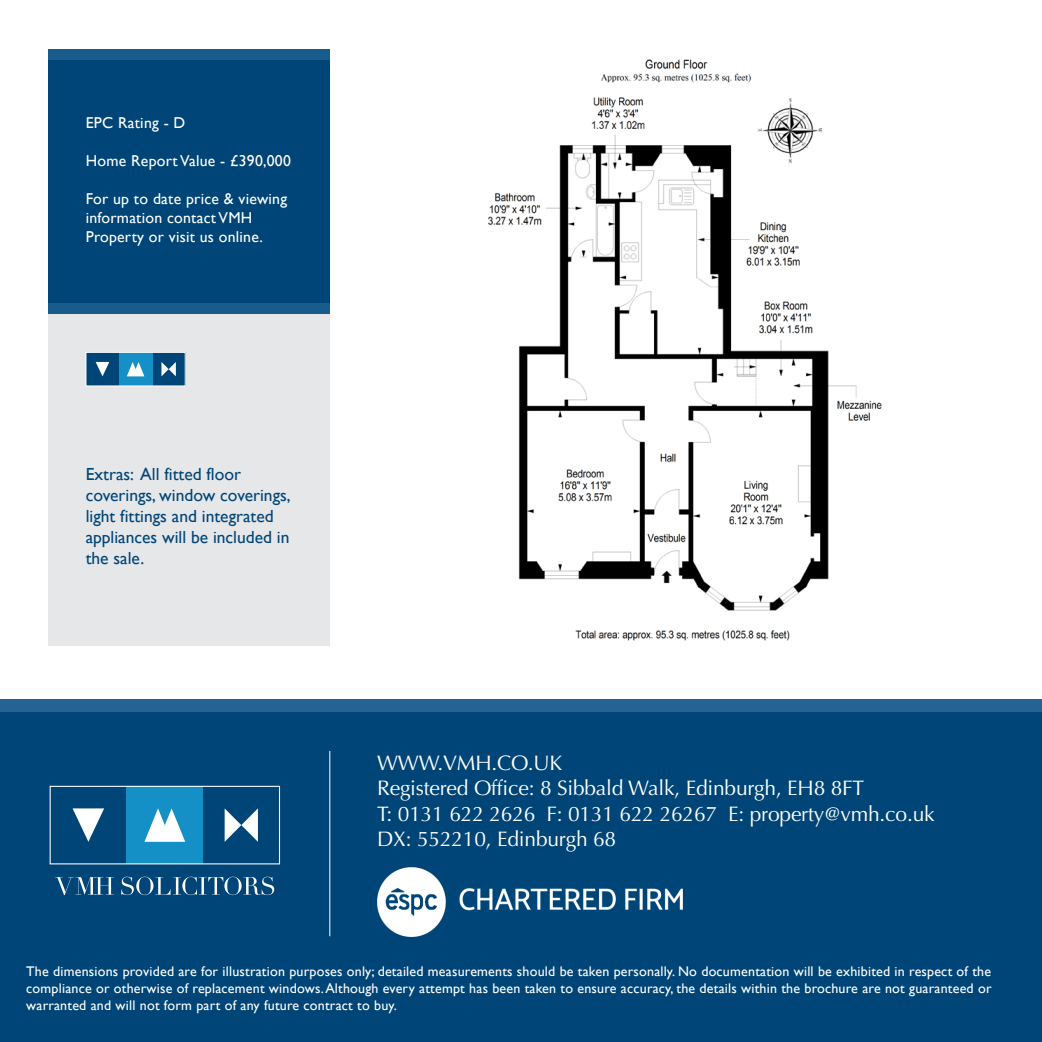
<style>
.page{position:relative;width:1042px;height:1042px;background:#fff}
.page>*{position:absolute;margin:0;border:0;box-sizing:border-box;transform-origin:0 0}
.t1{font:21px "Optima";letter-spacing:-.01em;color:#fff}
.Body{font:17.5px/21px "Gill Sans";color:#004577}
.t2{font:15.75px/18.9px "Gill Sans";letter-spacing:.015em;color:#fff}
.t3{font:14px/16.8px "Gill Sans";letter-spacing:.015em;color:#fff;text-align:justify}
</style>
<div class="page">
<div style="left:0;top:699px;width:1042px;height:343px;background:#004577"></div>
<div style="left:0;top:699px;width:1042px;height:13px;background:#246392"></div>
<svg style="left:73px;top:808px;width:31px;height:34px"></svg>
<svg style="left:225px;top:808px;width:33px;height:34px"></svg>
<div style="left:127px;top:786px;width:76px;height:78px;background:#1590c6"></div>
<svg style="left:144px;top:808px;width:41px;height:34px"></svg>
<div style="left:50px;top:786px;width:230px;height:78px;border:1px solid #fff"></div>
<svg style="left:55px;top:876px;width:219px;height:19px"></svg>
<hr style="left:329px;top:751px;width:1px;height:185px;background:#fff">
<img style="left:377px;top:867px;width:305px;height:69px">
<div style="left:49px;top:50px;width:281px;height:596px;background:#e6e7e9"></div>
<div style="left:49px;top:50px;width:281px;height:264px;background:#004577"></div>
<div style="left:86px;top:352px;width:33px;height:34px;background:#004577"></div>
<svg style="left:96px;top:362px;width:13px;height:14px"></svg>
<div style="left:152px;top:352px;width:33px;height:34px;background:#004577"></div>
<svg style="left:161px;top:362px;width:15px;height:14px"></svg>
<div style="left:119px;top:352px;width:33px;height:34px;background:#1590c6"></div>
<svg style="left:127px;top:362px;width:17px;height:14px"></svg>
<div style="left:86px;top:352px;width:99px;height:34px;border:1px solid #fff"></div>
<div style="left:49px;top:50px;width:281px;height:10px;background:#175c8c"></div>
<div style="left:49px;top:304px;width:281px;height:10px;background:#175c8c"></div>
<img style="left:488px;top:59px;width:394px;height:582px">
<p class="t2" style="left:86px;top:114px;width:101px">EPC Rating - D</p>
<p class="t2" style="left:86px;top:152px;width:207px">Home Report Value - £390,000</p>
<p class="t2" style="left:86px;top:189px;width:203px">For up to date price &amp; viewing information contact VMH<br>Property or visit us online.</p>
<p class="Body" style="left:86px;top:464px;width:206px">Extras: All fitted floor coverings, window coverings, light fittings and integrated appliances will be included in the sale.</p>
<p class="t1" style="left:377px;top:751px;width:187px">WWW.VMH.CO.UK</p>
<p class="t1" style="left:377px;top:776px;width:489px">Registered Office: 8 Sibbald Walk, Edinburgh, EH8 8FT</p>
<p class="t1" style="left:377px;top:801px;width:559px">T: 0131 622 2626 F: 0131 622 26267 E: property@vmh.co.uk</p>
<p class="t1" style="left:377px;top:826px;width:241px">DX: 552210, Edinburgh 68</p>
<p class="t3" style="left:26px;top:963px;width:967px">The dimensions provided are for illustration purposes only; detailed measurements should be taken personally. No documentation will be exhibited in respect of the compliance or otherwise of replacement windows. Although every attempt has been taken to ensure accuracy, the details within the brochure are not guaranteed or warranted and will not form part of any future contract to buy.</p>
</div>
